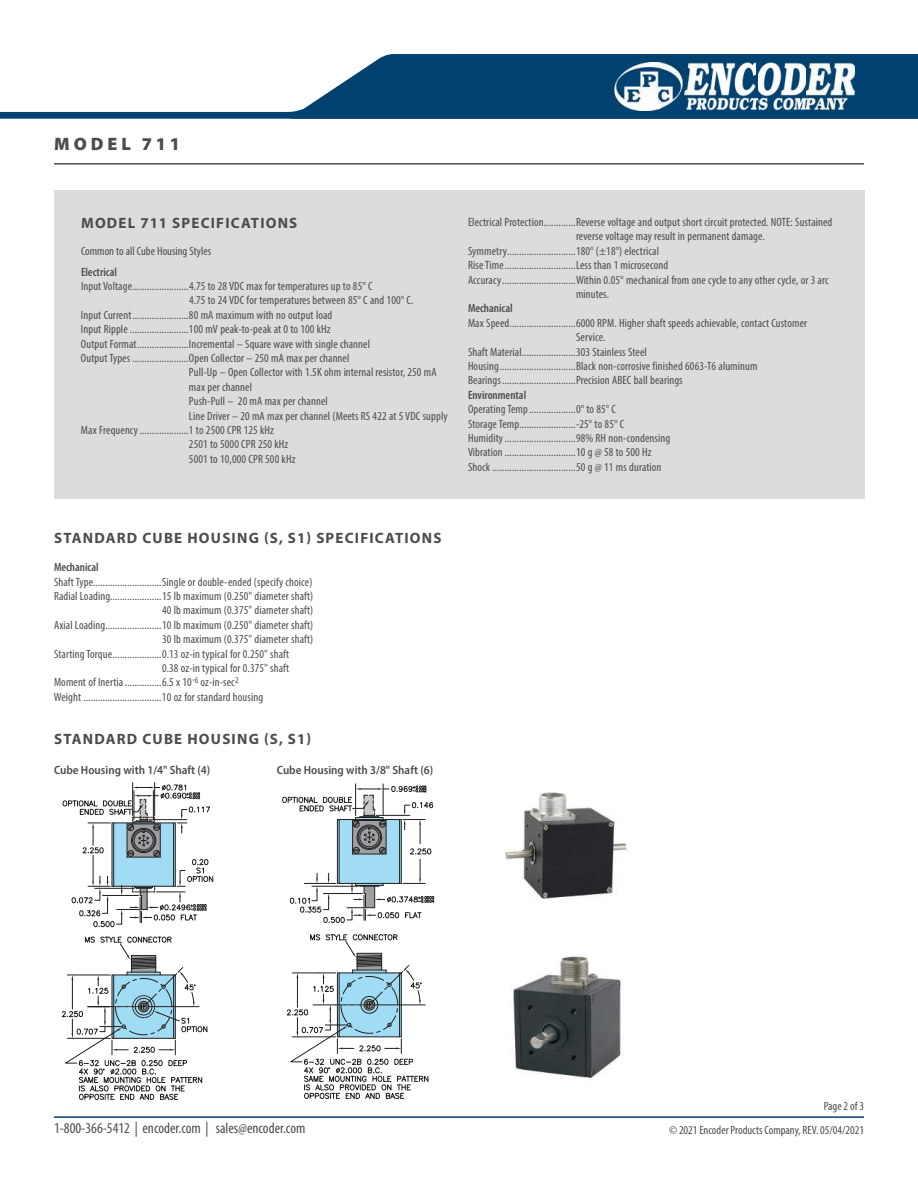
<style>
.page{position:relative;width:918px;height:1188px;background:#fff}
.page>*{position:absolute;margin:0;border:0;box-sizing:border-box;transform-origin:0 0}
.t1{font:900 18px "Myriad Pro";letter-spacing:.22em;color:#4c4c4e}
.t2{font:700 15px "Myriad Pro";letter-spacing:.08em;color:#4c4c4e}
.t3{font:condensed 15px "Myriad Pro";color:#4c4c4e}
.t4{font:condensed 12px/14.4px "Myriad Pro";letter-spacing:.01em;color:#4c4c4e;text-align:right}
.t5{font:600 semi-condensed 12px "Myriad Pro";color:#4c4c4e}
.t6{font:600 condensed 12px "Myriad Pro";color:#4c4c4e}
</style>
<div class="page">
<svg style="left:285px;top:54px;width:633px;height:58px;background:#225a83"></svg>
<div style="left:0;top:112px;width:918px;height:7px;background:#004170"></div>
<img style="left:613px;top:62px;width:242px;height:48px">
<hr style="left:54px;top:1116px;width:810px;height:2px;background:#004170">
<hr style="left:54px;top:163px;width:810px;height:2px;background:#4c4c4e">
<hr style="left:132px;top:782px;width:1px;height:34px;background:#221f1f">
<hr style="left:154px;top:782px;width:1px;height:34px;background:#221f1f">
<svg style="left:63px;top:784px;width:150px;height:143px"></svg>
<svg style="left:61px;top:936px;width:146px;height:164px"></svg>
<div style="left:54px;top:190px;width:810px;height:308px;background:#dbdcde"></div>
<img style="left:513px;top:956px;width:109px;height:123px">
<img style="left:504px;top:792px;width:123px;height:107px">
<svg style="left:286px;top:934px;width:143px;height:165px"></svg>
<hr style="left:355px;top:784px;width:1px;height:32px;background:#221f1f">
<hr style="left:383px;top:784px;width:1px;height:32px;background:#221f1f">
<svg style="left:282px;top:785px;width:152px;height:138px"></svg>
<div style="left:176px;top:945px;width:25px;height:5px;background:#fff"></div>
<div style="left:408px;top:943px;width:24px;height:5px;background:#fff"></div>
<h1 class="t1" style="left:54px;top:133px;width:127px">MODEL 711</h1>
<p class="t2" style="left:81px;top:217px;width:218px">MODEL 711 SPECIFICATIONS</p>
<p class="t4" style="left:81px;top:245px;width:132px">Common to all Cube Housing Styles</p>
<p class="t6" style="left:81px;top:264px;width:37px">Electrical</p>
<p class="t4" style="left:81px;top:280px;width:293px">Input Voltage .......................4.75 to 28 VDC max for temperatures up to 85° C</p>
<p class="t4" style="left:189px;top:294px;width:226px">4.75 to 24 VDC for temperatures between 85° C and 100° C.</p>
<p class="t4" style="left:81px;top:309px;width:253px">Input Current .......................80 mA maximum with no output load</p>
<p class="t4" style="left:81px;top:323px;width:251px">Input Ripple ........................100 mV peak-to-peak at 0 to 100 kHz</p>
<p class="t4" style="left:81px;top:337px;width:290px">Output Format .....................Incremental – Square wave with single channel</p>
<p class="t4" style="left:81px;top:352px;width:270px">Output Types .......................Open Collector – 250 mA max per channel</p>
<p class="t4" style="left:189px;top:366px;width:249px">Pull-Up – Open Collector with 1.5K ohm internal resistor, 250 mA</p>
<p class="t4" style="left:189px;top:381px;width:65px">max per channel</p>
<p class="t4" style="left:189px;top:395px;width:140px">Push-Pull – 20 mA max per channel</p>
<p class="t4" style="left:189px;top:409px;width:260px">Line Driver – 20 mA max per channel (Meets RS 422 at 5 VDC supply</p>
<p class="t4" style="left:81px;top:424px;width:195px">Max Frequency ....................1 to 2500 CPR 125 kHz</p>
<p class="t4" style="left:189px;top:438px;width:101px">2501 to 5000 CPR 250 kHz</p>
<p class="t4" style="left:189px;top:453px;width:108px">5001 to 10,000 CPR 500 kHz</p>
<p class="t4" style="left:468px;top:216px;width:366px">Electrical Protection .............Reverse voltage and output short circuit protected. NOTE: Sustained</p>
<p class="t4" style="left:576px;top:230px;width:190px">reverse voltage may result in permanent damage.</p>
<p class="t4" style="left:468px;top:245px;width:193px">Symmetry ............................180° (±18°) electrical</p>
<p class="t4" style="left:468px;top:259px;width:202px">Rise Time .............................Less than 1 microsecond</p>
<p class="t4" style="left:468px;top:273px;width:362px">Accuracy ..............................Within 0.05° mechanical from one cycle to any other cycle, or 3 arc</p>
<p class="t4" style="left:576px;top:288px;width:35px">minutes.</p>
<p class="t6" style="left:468px;top:301px;width:46px">Mechanical</p>
<p class="t4" style="left:468px;top:317px;width:341px">Max Speed ...........................6000 RPM. Higher shaft speeds achievable, contact Customer</p>
<p class="t4" style="left:576px;top:331px;width:31px">Service.</p>
<p class="t4" style="left:468px;top:345px;width:180px">Shaft Material ......................303 Stainless Steel</p>
<p class="t4" style="left:468px;top:360px;width:291px">Housing ...............................Black non-corrosive finished 6063-T6 aluminum</p>
<p class="t4" style="left:468px;top:374px;width:216px">Bearings ..............................Precision ABEC ball bearings</p>
<p class="t6" style="left:468px;top:388px;width:60px">Environmental</p>
<p class="t4" style="left:468px;top:403px;width:204px;text-align:left">Operating Temp ...................0° to 85° C<br>Storage Temp.......................-25° to 85° C<br>Humidity .............................98% RH non-condensing Vibration .............................10 g @ 58 to 500 Hz Shock ..................................50 g @ 11 ms duration</p>
<p class="t2" style="left:54px;top:532px;width:389px">STANDARD CUBE HOUSING (S, S1) SPECIFICATIONS</p>
<p class="t6" style="left:54px;top:560px;width:46px">Mechanical</p>
<p class="t4" style="left:54px;top:575px;width:260px">Shaft Type............................Single or double-ended (specify choice)</p>
<p class="t4" style="left:54px;top:590px;width:261px">Radial Loading.....................15 lb maximum (0.250" diameter shaft)</p>
<p class="t4" style="left:162px;top:604px;width:153px">40 lb maximum (0.375" diameter shaft)</p>
<p class="t4" style="left:54px;top:619px;width:261px">Axial Loading .......................10 lb maximum (0.250" diameter shaft)</p>
<p class="t4" style="left:162px;top:633px;width:153px">30 lb maximum (0.375" diameter shaft)</p>
<p class="t4" style="left:54px;top:647px;width:237px">Starting Torque ....................0.13 oz-in typical for 0.250" shaft</p>
<p class="t4" style="left:162px;top:662px;width:129px">0.38 oz-in typical for 0.375" shaft</p>
<p class="t4" style="left:54px;top:676px;width:186px">Moment of Inertia ...............6.5 x 10<sup>-6</sup> oz-in-sec<sup>2</sup></p>
<p class="t4" style="left:54px;top:691px;width:211px">Weight ................................10 oz for standard housing</p>
<p class="t2" style="left:54px;top:733px;width:259px">STANDARD CUBE HOUSING (S, S1)</p>
<p class="t5" style="left:54px;top:765px;width:158px">Cube Housing with 1/4" Shaft (4)</p>
<p class="t5" style="left:277px;top:765px;width:158px">Cube Housing with 3/8" Shaft (6)</p>
<p class="t3" style="left:54px;top:1122px;width:253px">1-800-366-5412 | encoder.com | sales@encoder.com</p>
<p class="t4" style="left:669px;top:1095px;width:196px;line-height:24.2px">Page 2 of 3<br>© 2021 Encoder Products Company, REV. 05/04/2021</p>
</div>
